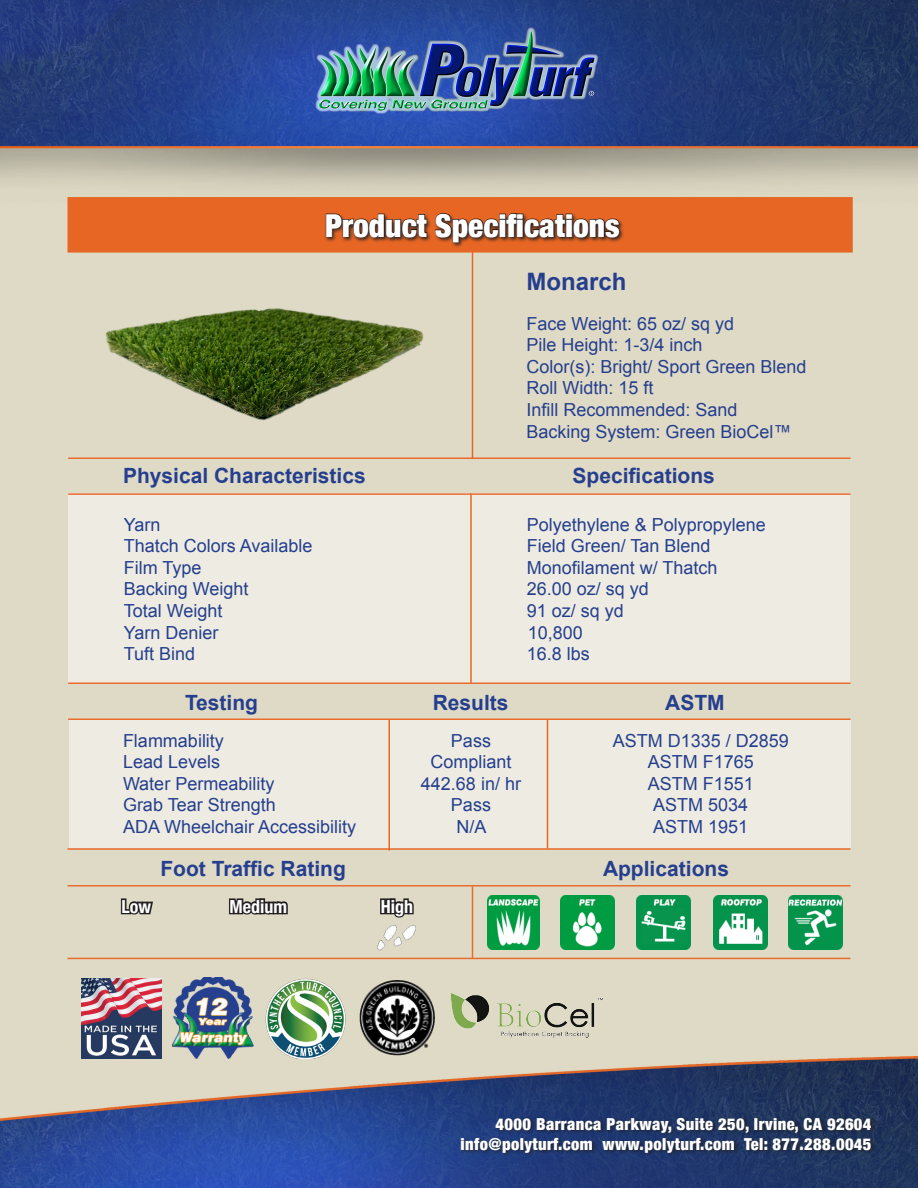
<style>
.page{position:relative;width:918px;height:1188px;background:#fff}
.page>*{position:absolute;margin:0;border:0;box-sizing:border-box;transform-origin:0 0}
.t1{font:900 condensed 31.5px "Helvetica Neue";color:#fff}
.t2{font:700 24px "Arial";color:#253f8e}
.t3{font:700 21px "Arial";color:#253f8e}
.t4{font:18px "Arial";color:#253f8e}
.t5{font:700 condensed 18px "Helvetica Neue";color:#fff}
.t6{font:900 condensed 16.5px/19.8px "Helvetica Neue";letter-spacing:.025em;color:#fff;text-align:right}
</style>
<div class="page">
<img style="left:0;top:0;width:918px;height:1188px">
<div style="left:460px;top:1116px;width:417px;height:42px;background:#231f20;opacity:.75"></div>
<div style="left:68px;top:494px;width:782px;height:190px;background:#eeece2"></div>
<img style="left:68px;top:270px;width:392px;height:184px">
<div style="left:68px;top:197px;width:785px;height:56px;background:#e76624;border:2px solid #e76624"></div>
<div style="left:324px;top:212px;width:301px;height:36px;background:#231f20;opacity:.89"></div>
<svg style="left:326px;top:213px;width:101px;height:25px"></svg>
<svg style="left:435px;top:213px;width:185px;height:30px"></svg>
<hr style="left:470px;top:494px;width:2px;height:190px;background:#e76624">
<hr style="left:68px;top:493px;width:783px;height:2px;background:#e96b2e">
<hr style="left:68px;top:958px;width:782px;height:1px;background:#e96b2e">
<hr style="left:68px;top:885px;width:782px;height:1px;background:#e96b2e">
<svg style="left:119px;top:871px;width:36px;height:76px;background:#c4bdab"></svg>
<svg style="left:227px;top:875px;width:63px;height:64px;background:#b9b1a0"></svg>
<svg style="left:379px;top:897px;width:37px;height:23px"></svg>
<hr style="left:472px;top:886px;width:1px;height:72px;background:#e96b2e">
<img style="left:371px;top:923px;width:52px;height:31px">
<hr style="left:68px;top:682px;width:783px;height:2px;background:#e96b2e">
<hr style="left:68px;top:848px;width:782px;height:2px;background:#e96b2e">
<hr style="left:68px;top:718px;width:783px;height:2px;background:#e96b2e">
<div style="left:69px;top:720px;width:781px;height:128px;background:#eeece2"></div>
<hr style="left:388px;top:720px;width:2px;height:130px;background:#e76624">
<hr style="left:547px;top:720px;width:1px;height:128px;background:#e76624">
<hr style="left:68px;top:458px;width:783px;height:1px;background:#e96b2e">
<hr style="left:472px;top:251px;width:1px;height:208px;background:#e76624">
<img style="left:487px;top:896px;width:52px;height:53px">
<img style="left:560px;top:896px;width:54px;height:53px">
<img style="left:636px;top:896px;width:54px;height:53px">
<img style="left:714px;top:895px;width:54px;height:54px">
<img style="left:788px;top:896px;width:54px;height:53px">
<img style="left:452px;top:993px;width:151px;height:45px">
<img style="left:172px;top:978px;width:81px;height:81px">
<img style="left:81px;top:978px;width:81px;height:81px">
<img style="left:357px;top:978px;width:81px;height:81px">
<img style="left:264px;top:978px;width:81px;height:81px">
<p class="t1" style="left:325px;top:199px;width:296px">Product Specifications</p>
<p class="t2" style="left:526px;top:266px;width:102px">Monarch</p>
<p class="t4" style="left:526px;top:311px;width:209px">Face Weight: 65 oz/ sq yd</p>
<p class="t4" style="left:526px;top:333px;width:178px">Pile Height: 1-3/4 inch</p>
<p class="t4" style="left:526px;top:355px;width:282px">Color(s): Bright/ Sport Green Blend</p>
<p class="t4" style="left:526px;top:376px;width:129px">Roll Width: 15 ft</p>
<p class="t4" style="left:526px;top:398px;width:213px">Infill Recommended: Sand</p>
<p class="t4" style="left:526px;top:419px;width:267px">Backing System: Green BioCel™</p>
<p class="t3" style="left:123px;top:462px;width:244px">Physical Characteristics</p>
<p class="t3" style="left:573px;top:462px;width:144px">Specifications</p>
<p class="t4" style="left:124px;top:512px;width:38px">Yarn</p>
<p class="t4" style="left:527px;top:512px;width:241px">Polyethylene &amp; Polypropylene</p>
<p class="t4" style="left:124px;top:534px;width:190px">Thatch Colors Available</p>
<p class="t4" style="left:527px;top:534px;width:185px">Field Green/ Tan Blend</p>
<p class="t4" style="left:124px;top:556px;width:79px">Film Type</p>
<p class="t4" style="left:527px;top:556px;width:192px">Monofilament w/ Thatch</p>
<p class="t4" style="left:124px;top:577px;width:126px">Backing Weight</p>
<p class="t4" style="left:527px;top:577px;width:124px">26.00 oz/ sq yd</p>
<p class="t4" style="left:124px;top:599px;width:100px">Total Weight</p>
<p class="t4" style="left:527px;top:599px;width:99px">91 oz/ sq yd</p>
<p class="t4" style="left:124px;top:620px;width:96px">Yarn Denier</p>
<p class="t4" style="left:528px;top:620px;width:57px">10,800</p>
<p class="t4" style="left:124px;top:642px;width:73px">Tuft Bind</p>
<p class="t4" style="left:527px;top:642px;width:65px">16.8 lbs</p>
<p class="t3" style="left:185px;top:689px;width:75px">Testing</p>
<p class="t3" style="left:433px;top:689px;width:77px">Results</p>
<p class="t3" style="left:665px;top:689px;width:61px">ASTM</p>
<p class="t4" style="left:123px;top:728px;width:102px">Flammability</p>
<p class="t4" style="left:123px;top:750px;width:99px">Lead Levels</p>
<p class="t4" style="left:123px;top:772px;width:153px">Water Permeability</p>
<p class="t4" style="left:123px;top:793px;width:154px">Grab Tear Strength</p>
<p class="t4" style="left:123px;top:815px;width:235px">ADA Wheelchair Accessibility</p>
<p class="t4" style="left:613px;top:728px;width:178px">ASTM D1335 / D2859</p>
<p class="t4" style="left:648px;top:750px;width:108px">ASTM F1765</p>
<p class="t4" style="left:648px;top:772px;width:108px">ASTM F1551</p>
<p class="t4" style="left:653px;top:793px;width:97px">ASTM 5034</p>
<p class="t4" style="left:653px;top:815px;width:97px">ASTM 1951</p>
<p class="t4" style="left:451px;top:728px;width:42px">Pass</p>
<p class="t4" style="left:430px;top:750px;width:83px">Compliant</p>
<p class="t4" style="left:421px;top:772px;width:102px">442.68 in/ hr</p>
<p class="t4" style="left:451px;top:793px;width:42px">Pass</p>
<p class="t4" style="left:456px;top:815px;width:32px">N/A</p>
<p class="t3" style="left:160px;top:855px;width:187px">Foot Traffic Rating</p>
<p class="t5" style="left:122px;top:891px;width:31px">Low</p>
<p class="t5" style="left:230px;top:891px;width:59px">Medium</p>
<p class="t5" style="left:381px;top:891px;width:34px">High</p>
<p class="t3" style="left:603px;top:855px;width:128px">Applications</p>
<p class="t6" style="left:461px;top:1113px;width:412px">4000 Barranca Parkway, Suite 250, Irvine, CA 92604 info@polyturf.com www.polyturf.com Tel: 877.288.0045</p>
</div>
